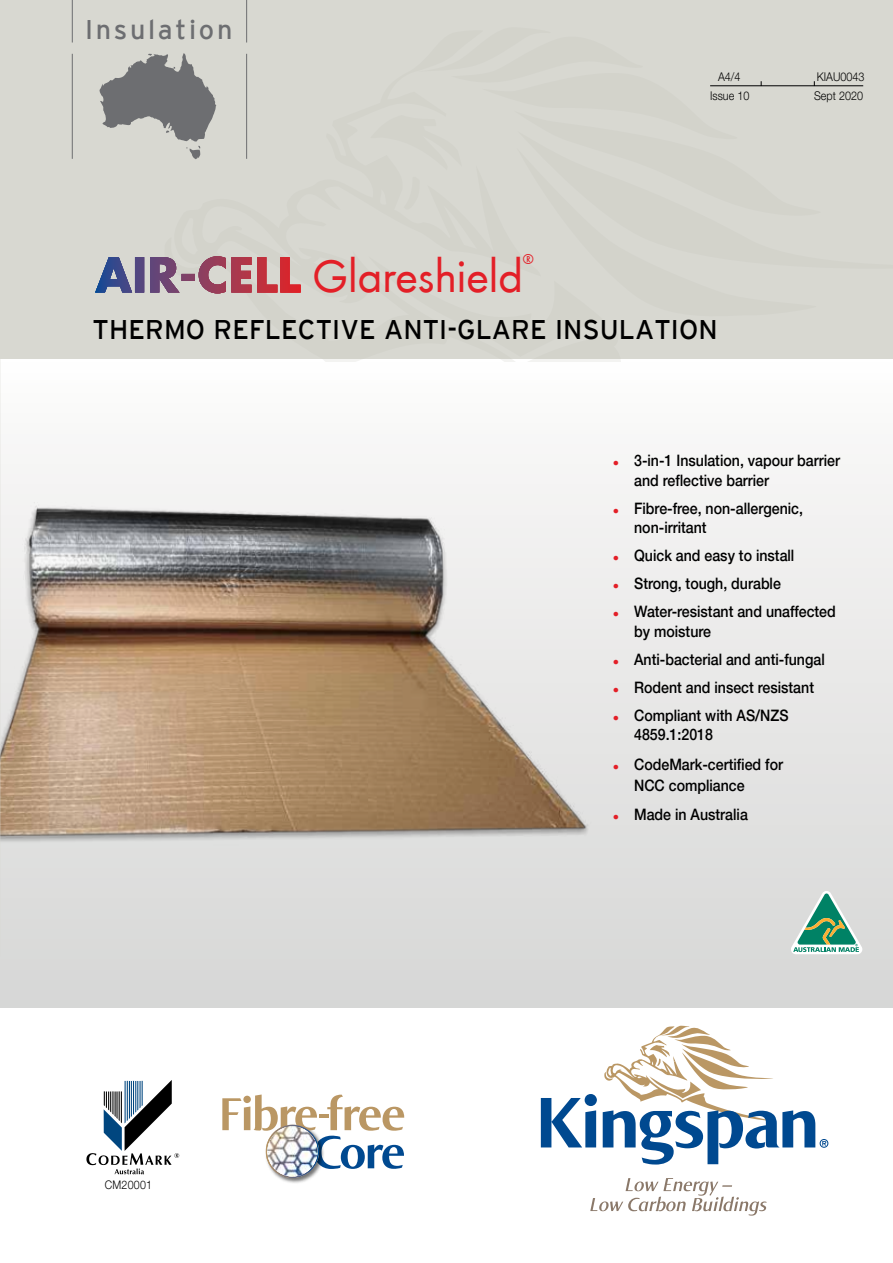
<style>
.page{position:relative;width:893px;height:1263px;background:#fff}
.page>*{position:absolute;margin:0;border:0;box-sizing:border-box;transform-origin:0 0}
.t1{font:48px "Futura Boo";color:#e31f27}
.t2{font:27px "Interstate";letter-spacing:.005em;color:#000}
.t3{font:27px "Interstate";letter-spacing:.1em;color:#6d6e71}
.t4{font:500 15.75px/19.5px "Helvetica Neue LT Pro";color:#000;scale:.9 1}
.t5{font:14.85px "Futura Boo";color:#e31f27}
.t6{font:300 12px "Helvetica Neue LT Pro";color:#000;scale:.9 1}
.t7{font:300 11.85px "Helvetica Neue LT Pro";letter-spacing:.025em;color:#000;scale:.9 1}
.s1{font-family:"Arial";font-weight:700;font-size:10.5px;color:#e31f27}
</style>
<div class="page">
<div style="left:0;top:0;width:893px;height:361px;background:#d8d8d1"></div>
<hr style="left:72px;top:0;width:1px;height:43px;background:#6d6e71">
<hr style="left:246px;top:0;width:1px;height:43px;background:#6d6e71">
<hr style="left:72px;top:54px;width:1px;height:105px;background:#6d6e71">
<svg style="left:99px;top:53px;width:74px;height:80px"></svg>
<div style="left:0;top:359px;width:893px;height:648px;background:linear-gradient(to bottom,#fcfcfb,#d6d6d5)"></div>
<img style="left:0;top:379px;width:668px;height:582px">
<svg style="left:791px;top:891px;width:71px;height:63px"></svg>
<img style="left:279px;top:1178px;width:32px;height:5px">
<svg style="left:222px;top:1094px;width:182px;height:84px"></svg>
<svg style="left:590px;top:1178px;width:176px;height:37px"></svg>
<div style="left:585px;top:1094px;width:12px;height:12px;background:#004990;border-radius:50%"></div>
<svg style="left:541px;top:1098px;width:55px;height:49px"></svg>
<svg style="left:603px;top:1025px;width:225px;height:139px"></svg>
<svg style="left:173px;top:30px;width:720px;height:331px"></svg>
<svg style="left:86px;top:1080px;width:93px;height:94px"></svg>
<svg style="left:95px;top:237px;width:207px;height:56px"></svg>
<h2 class="t3" style="left:85px;top:14px;width:149px">Insulation</h2>
<p class="t6" style="left:718px;top:70px;width:26px">A4/4</p>
<p class="t6" style="left:817px;top:70px;width:54px">KIAU0043</p>
<p class="t6" style="left:710px;top:88px;width:45px">Issue 10</p>
<p class="t6" style="left:814px;top:88px;width:56px">Sept 2020</p>
<h1 class="t1" style="left:313px;top:243px;width:212px">Glareshield</h1>
<p class="t5" style="left:523px;top:249px;width:13px">®</p>
<h2 class="t2" style="left:92px;top:315px;width:627px">THERMO REFLECTIVE ANTI-GLARE INSULATION</h2>
<p class="t7" style="left:105px;top:1177px;width:54px">CM20001</p>
<p class="t4" style="left:634px;top:451px;width:230px;text-indent:-21px"><span class="s1">●</span> 3-in-1 Insulation, vapour barrier and reflective barrier</p>
<p class="t4" style="left:634px;top:498px;width:189px;text-indent:-21px"><span class="s1">●</span> Fibre-free, non-allergenic, non-irritant</p>
<p class="t4" style="left:613px;top:546px;width:203px"><span class="s1">●</span> Quick and easy to install</p>
<p class="t4" style="left:613px;top:574px;width:188px"><span class="s1">●</span> Strong, tough, durable</p>
<p class="t4" style="left:634px;top:602px;width:226px;text-indent:-21px"><span class="s1">●</span> Water-resistant and unaffected by moisture</p>
<p class="t4" style="left:613px;top:649px;width:237px"><span class="s1">●</span> Anti-bacterial and anti-fungal</p>
<p class="t4" style="left:613px;top:677px;width:225px"><span class="s1">●</span> Rodent and insect resistant</p>
<p class="t4" style="left:634px;top:705px;width:173px;text-indent:-21px"><span class="s1">●</span> Compliant with AS/NZS<br>4859.1:2018</p>
<p class="t4" style="left:634px;top:753px;width:167px;line-height:21px;text-indent:-21px"><span class="s1">●</span> CodeMark-certified for<br>NCC compliance</p>
<p class="t4" style="left:613px;top:805px;width:151px"><span class="s1">●</span> Made in Australia</p>
</div>
